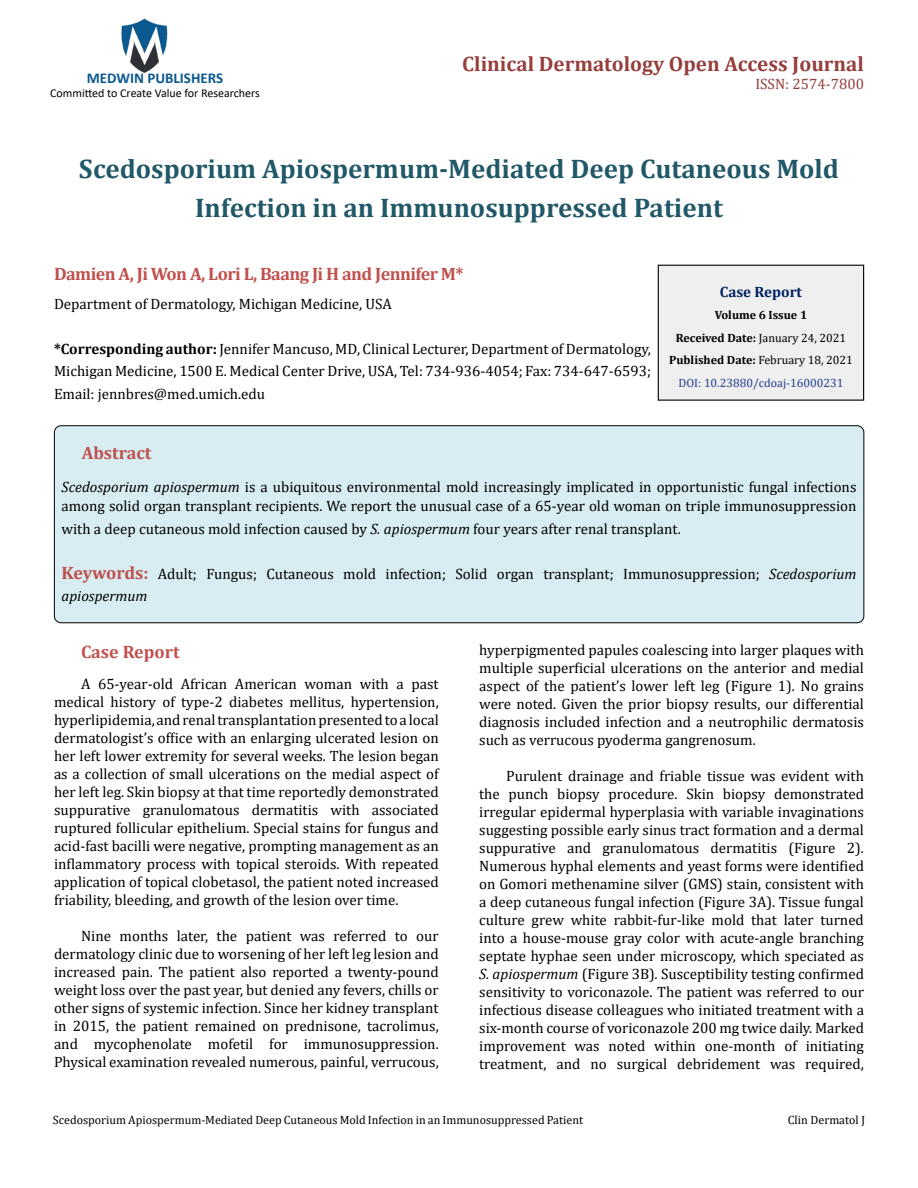
<style>
.page{position:relative;width:918px;height:1188px;background:#fff}
.page>*{position:absolute;margin:0;border:0;box-sizing:border-box;transform-origin:0 0}
.t1{font:700 27px/39px "Cambria";color:#215868;text-align:center}
.t2{font:700 21px "Cambria";color:#953f3c}
.t3{font:700 18px "Cambria";letter-spacing:-.03em;color:#c0504d}
.t4{font:700 18px "Cambria";color:#c0504d}
.t5{font:15px/18px "Cambria";color:#000;text-align:justify}
.t6{font:700 15px "Calibri";color:#0a5991}
.t7{font:15px "Cambria";color:#953f3c}
.t8{font:700 15px "Cambria";color:#002060}
.t9{font:12px "Cambria";color:#000}
.t10{font:700 12px/22.5px "Cambria";color:#000;text-align:center}
.t11{font:12px "Calibri";color:#000}
.s1{font-weight:700}
.s2{font-weight:400}
.s3{font-weight:400;color:#25408f}
.s4{font-style:italic}
.s5{font-weight:700;font-size:18px;color:#c0504d}
</style>
<div class="page">
<img style="left:121px;top:18px;width:47px;height:55px">
<div style="left:658px;top:265px;width:206px;height:135px;background:#efefef"></div>
<div style="left:658px;top:265px;width:206px;height:136px;border:1px solid #000"></div>
<div style="left:54px;top:426px;width:810px;height:197px;background:#d8edf2;border-radius:7px"></div>
<div style="left:54px;top:425px;width:810px;height:198px;border:1px solid #000;border-radius:7px"></div>
<p class="t6" style="left:87px;top:67px;width:138px">MEDWIN PUBLISHERS</p>
<p class="t11" style="left:50px;top:85px;width:211px">Committed to Create Value for Researchers</p>
<h2 class="t2" style="left:462px;top:49px;width:403px">Clinical Dermatology Open Access Journal</h2>
<p class="t7" style="left:755px;top:75px;width:110px">ISSN: 2574-7800</p>
<h1 class="t1" style="left:79px;top:148px;width:762px">Scedosporium Apiospermum-Mediated Deep Cutaneous Mold<br>Infection in an Immunosuppressed Patient</h1>
<p class="t3" style="left:54px;top:261px;width:411px">Damien A, Ji Won A, Lori L, Baang Ji H and Jennifer M*</p>
<p class="t5" style="left:54px;top:295px;width:339px">Department of Dermatology, Michigan Medicine, USA</p>
<p class="t5" style="left:54px;top:337px;width:599px;line-height:22.5px"><span class="s1">*Corresponding author:</span> Jennifer Mancuso, MD, Clinical Lecturer, Department of Dermatology, Michigan Medicine, 1500 E. Medical Center Drive, USA, Tel: 734-936-4054; Fax: 734-647-6593; Email: jennbres@med.umich.edu</p>
<p class="t8" style="left:720px;top:281px;width:84px">Case Report</p>
<p class="t10" style="left:669px;top:304px;width:185px">Volume 6 Issue 1<br>Received Date: <span class="s2">January 24, 2021<br></span>Published Date: <span class="s2">February 18, 2021<br></span><span class="s3">DOI: 10.23880/cdoaj-16000231</span></p>
<p class="t4" style="left:82px;top:440px;width:71px">Abstract</p>
<p class="t5" style="left:62px;top:477px;width:797px;line-height:19.5px"><span class="s4">Scedosporium apiospermum</span> is a ubiquitous environmental mold increasingly implicated in opportunistic fungal infections among solid organ transplant recipients. We report the unusual case of a 65-year old woman on triple immunosuppression</p>
<p class="t5" style="left:62px;top:520px;width:621px">with a deep cutaneous mold infection caused by <span class="s4">S. apiospermum</span> four years after renal transplant.</p>
<p class="t5" style="left:61px;top:562px;width:797px;line-height:22.5px"><span class="s5">Keywords:</span> Adult; Fungus; Cutaneous mold infection; Solid organ transplant; Immunosuppression; <span class="s4">Scedosporium apiospermum</span></p>
<p class="t4" style="left:81px;top:639px;width:100px">Case Report</p>
<p class="t5" style="left:54px;top:675px;width:386px;text-indent:27px">A 65-year-old African American woman with a past medical history of type-2 diabetes mellitus, hypertension, hyperlipidemia, and renal transplantation presented to a local dermatologist’s office with an enlarging ulcerated lesion on her left lower extremity for several weeks. The lesion began as a collection of small ulcerations on the medial aspect of her left leg. Skin biopsy at that time reportedly demonstrated suppurative granulomatous dermatitis with associated ruptured follicular epithelium. Special stains for fungus and acid-fast bacilli were negative, prompting management as an inflammatory process with topical steroids. With repeated application of topical clobetasol, the patient noted increased friability, bleeding, and growth of the lesion over time.</p>
<p class="t5" style="left:54px;top:927px;width:386px;text-indent:27px">Nine months later, the patient was referred to our dermatology clinic due to worsening of her left leg lesion and increased pain. The patient also reported a twenty-pound weight loss over the past year, but denied any fevers, chills or other signs of systemic infection. Since her kidney transplant in 2015, the patient remained on prednisone, tacrolimus, and mycophenolate mofetil for immunosuppression.<br>Physical examination revealed numerous, painful, verrucous,</p>
<p class="t5" style="left:479px;top:641px;width:386px">hyperpigmented papules coalescing into larger plaques with multiple superficial ulcerations on the anterior and medial aspect of the patient’s lower left leg (Figure 1). No grains were noted. Given the prior biopsy results, our differential diagnosis included infection and a neutrophilic dermatosis such as verrucous pyoderma gangrenosum.</p>
<p class="t5" style="left:479px;top:767px;width:386px;text-indent:27px">Purulent drainage and friable tissue was evident with the punch biopsy procedure. Skin biopsy demonstrated irregular epidermal hyperplasia with variable invaginations suggesting possible early sinus tract formation and a dermal suppurative and granulomatous dermatitis (Figure 2).<br>Numerous hyphal elements and yeast forms were identified on Gomori methenamine silver (GMS) stain, consistent with a deep cutaneous fungal infection (Figure 3A). Tissue fungal culture grew white rabbit-fur-like mold that later turned into a house-mouse gray color with acute-angle branching septate hyphae seen under microscopy, which speciated as <span class="s4">S. apiospermum</span> (Figure 3B)<span class="s4">.</span> Susceptibility testing confirmed sensitivity to voriconazole. The patient was referred to our infectious disease colleagues who initiated treatment with a six-month course of voriconazole 200 mg twice daily. Marked improvement was noted within one-month of initiating treatment, and no surgical debridement was required,</p>
<p class="t9" style="left:53px;top:1113px;width:532px">Scedosporium Apiospermum-Mediated Deep Cutaneous Mold Infection in an Immunosuppressed Patient</p>
<p class="t9" style="left:788px;top:1113px;width:79px">Clin Dermatol J</p>
</div>
